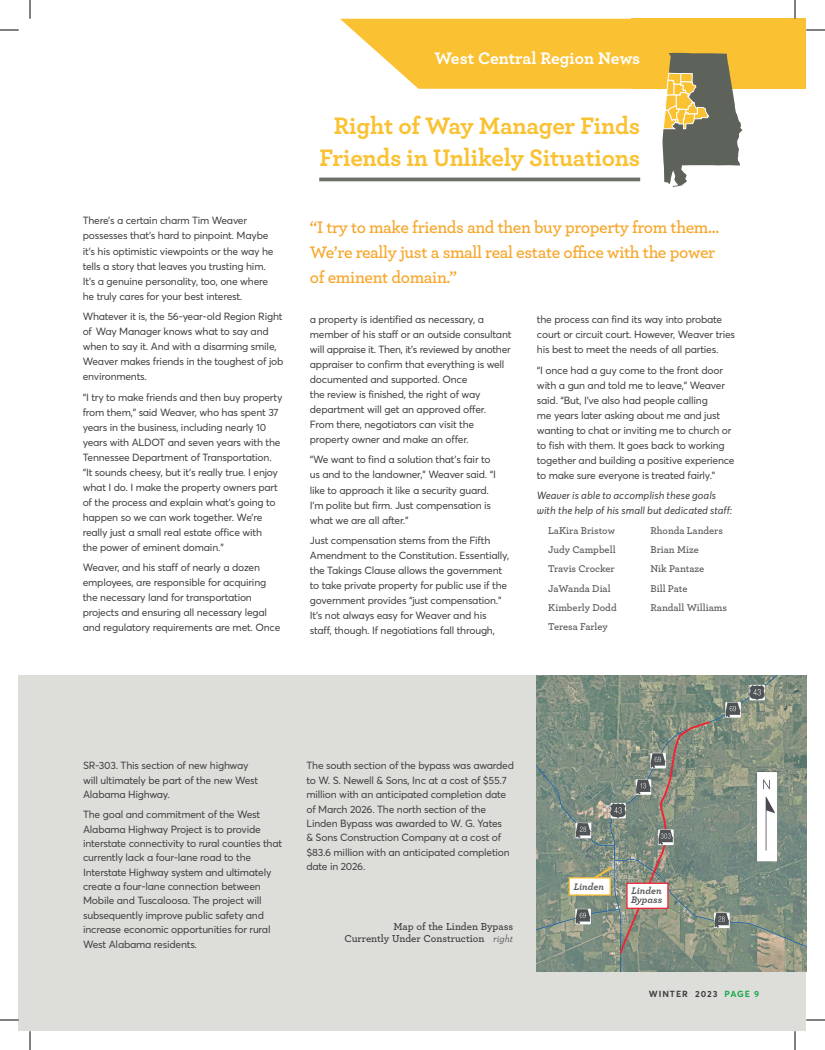
<style>
.page{position:relative;width:825px;height:1050px;background:#fff}
.page>*{position:absolute;margin:0;border:0;box-sizing:border-box;transform-origin:0 0}
.t1{font:700 25px/32.5px "Archer";letter-spacing:-.01em;color:#fac132;text-align:center}
.t2{font:600 17.5px/25px "Archer";letter-spacing:-.02em;color:#f7a72d}
.t3{font:700 17.5px "Archer";color:#fff}
.t4{font:600 10.62px/12.5px "Archer";color:#3e3e3f;text-align:right}
.t5{font:10.25px/15px "Averta";letter-spacing:-.02em;color:#3e3e3f}
.t6{font:600 10.25px/19.4px "Archer";color:#57585a}
.t7{font:italic 10.25px/15px "Averta";color:#3e3e3f}
.t8{font:italic 700 10px/8.8px "Archer";color:#57585a}
.t9{font:700 8.75px "Averta";letter-spacing:.11em;color:#3e3e3f}
.t10{font:700 8.75px "Averta";color:#18a949}
.s1{font-weight:400;font-style:italic;font-size:10px}
</style>
<div class="page">
<div style="left:19px;top:675px;width:787px;height:356px;background:#ddddda"></div>
<hr style="left:319px;top:178px;width:321px;height:3px;background:#6b7168">
<svg style="left:340px;top:19px;width:291px;height:70px;background:#fac94e"></svg>
<div style="left:631px;top:19px;width:175px;height:70px;background:#fac132"></div>
<svg style="left:662px;top:53px;width:81px;height:134px"></svg>
<img style="left:537px;top:675px;width:269px;height:296px">
<div style="left:569px;top:877px;width:42px;height:19px;background:#fff;border:1px solid #fac132"></div>
<svg style="left:658px;top:720px;width:54px;height:111px;background:#888d7f"></svg>
<img style="left:592px;top:843px;width:74px;height:112px">
<div style="left:626px;top:883px;width:43px;height:26px;background:#fff;border:1px solid #ed2536"></div>
<svg style="left:0;top:29px;width:19px;height:2px"></svg>
<svg style="left:806px;top:29px;width:19px;height:2px"></svg>
<svg style="left:0;top:1019px;width:19px;height:2px"></svg>
<svg style="left:806px;top:1019px;width:19px;height:2px"></svg>
<svg style="left:29px;top:0;width:2px;height:19px"></svg>
<svg style="left:29px;top:1031px;width:2px;height:19px"></svg>
<svg style="left:794px;top:0;width:2px;height:19px"></svg>
<svg style="left:794px;top:1031px;width:2px;height:19px"></svg>
<p class="t5" style="left:83px;top:213px;width:192px">There’s a certain charm Tim Weaver possesses that’s hard to pinpoint. Maybe it’s his optimistic viewpoints or the way he tells a story that leaves you trusting him.<br>It’s a genuine personality, too, one where he truly cares for your best interest.</p>
<p class="t5" style="left:83px;top:309px;width:202px">Whatever it is, the 56-year-old Region Right of Way Manager knows what to say and when to say it. And with a disarming smile, Weaver makes friends in the toughest of job environments.</p>
<p class="t5" style="left:83px;top:390px;width:201px">“I try to make friends and then buy property from them,” said Weaver, who has spent 37 years in the business, including nearly 10 years with ALDOT and seven years with the Tennessee Department of Transportation. “It sounds cheesy, but it’s really true. I enjoy what I do. I make the property owners part of the process and explain what’s going to happen so we can work together. We’re really just a small real estate office with<br>the power of eminent domain.”</p>
<p class="t5" style="left:83px;top:560px;width:199px">Weaver, and his staff of nearly a dozen employees, are responsible for acquiring the necessary land for transportation projects and ensuring all necessary legal and regulatory requirements are met. Once</p>
<h2 class="t3" style="left:434px;top:44px;width:207px">West Central Region News</h2>
<h1 class="t1" style="left:320px;top:108px;width:322px">Right of Way Manager Finds<br>Friends in Unlikely Situations</h1>
<h2 class="t2" style="left:310px;top:213px;width:411px">“I try to make friends and then buy property from them...<br>We’re really just a small real estate office with the power of eminent domain.”</h2>
<p class="t5" style="left:310px;top:312px;width:203px">a property is identified as necessary, a member of his staff or an outside consultant will appraise it. Then, it’s reviewed by another appraiser to confirm that everything is well documented and supported. Once<br>the review is finished, the right of way department will get an approved offer.<br>From there, negotiators can visit the property owner and make an offer.</p>
<p class="t5" style="left:310px;top:452px;width:188px">“We want to find a solution that’s fair to us and to the landowner,” Weaver said. “I like to approach it like a security guard.<br>I’m polite but firm. Just compensation is what we are all after.”</p>
<p class="t5" style="left:310px;top:533px;width:201px">Just compensation stems from the Fifth Amendment to the Constitution. Essentially, the Takings Clause allows the government to take private property for public use if the government provides “just compensation." It’s not always easy for Weaver and his staff, though. If negotiations fall through,</p>
<p class="t5" style="left:537px;top:312px;width:200px">the process can find its way into probate court or circuit court. However, Weaver tries his best to meet the needs of all parties.</p>
<p class="t5" style="left:537px;top:362px;width:199px">“I once had a guy come to the front door with a gun and told me to leave,” Weaver said. “But, I’ve also had people calling<br>me years later asking about me and just wanting to chat or inviting me to church or to fish with them. It goes back to working together and building a positive experience to make sure everyone is treated fairly.”</p>
<p class="t7" style="left:537px;top:489px;width:197px">Weaver is able to accomplish these goals with the help of his small but dedicated staff:</p>
<p class="t6" style="left:548px;top:520px;width:70px">LaKira Bristow<br>Judy Campbell<br>Travis Crocker<br>JaWanda Dial<br>Kimberly Dodd<br>Teresa Farley</p>
<p class="t6" style="left:651px;top:520px;width:78px">Rhonda Landers<br>Brian Mize<br>Nik Pantaze<br>Bill Pate<br>Randall Williams</p>
<p class="t5" style="left:83px;top:759px;width:177px;line-height:14.4px">SR-303. This section of new highway will ultimately be part of the new West<br>Alabama Highway.</p>
<p class="t5" style="left:83px;top:807px;width:201px;line-height:14.4px">The goal and commitment of the West Alabama Highway Project is to provide interstate connectivity to rural counties that currently lack a four-lane road to the Interstate Highway system and ultimately create a four-lane connection between Mobile and Tuscaloosa. The project will subsequently improve public safety and increase economic opportunities for rural West Alabama residents.</p>
<p class="t5" style="left:306px;top:759px;width:209px;line-height:14.4px">The south section of the bypass was awarded to W. S. Newell &amp; Sons, Inc at a cost of $55.7 million with an anticipated completion date of March 2026. The north section of the Linden Bypass was awarded to W. G. Yates<br>&amp; Sons Construction Company at a cost of $83.6 million with an anticipated completion date in 2026.</p>
<p class="t4" style="left:345px;top:919px;width:170px">Map of the Linden Bypass<br>Currently Under Construction <span class="s1">right</span></p>
<p class="t8" style="left:574px;top:881px;width:32px">Linden</p>
<p class="t8" style="left:631px;top:886px;width:33px">Linden<br>Bypass</p>
<p class="t9" style="left:652px;top:989px;width:41px">WINTER</p>
<p class="t10" style="left:724px;top:989px;width:36px">PAGE 9</p>
<p class="t9" style="left:649px;top:989px;width:70px">WINTER 2023</p>
</div>
